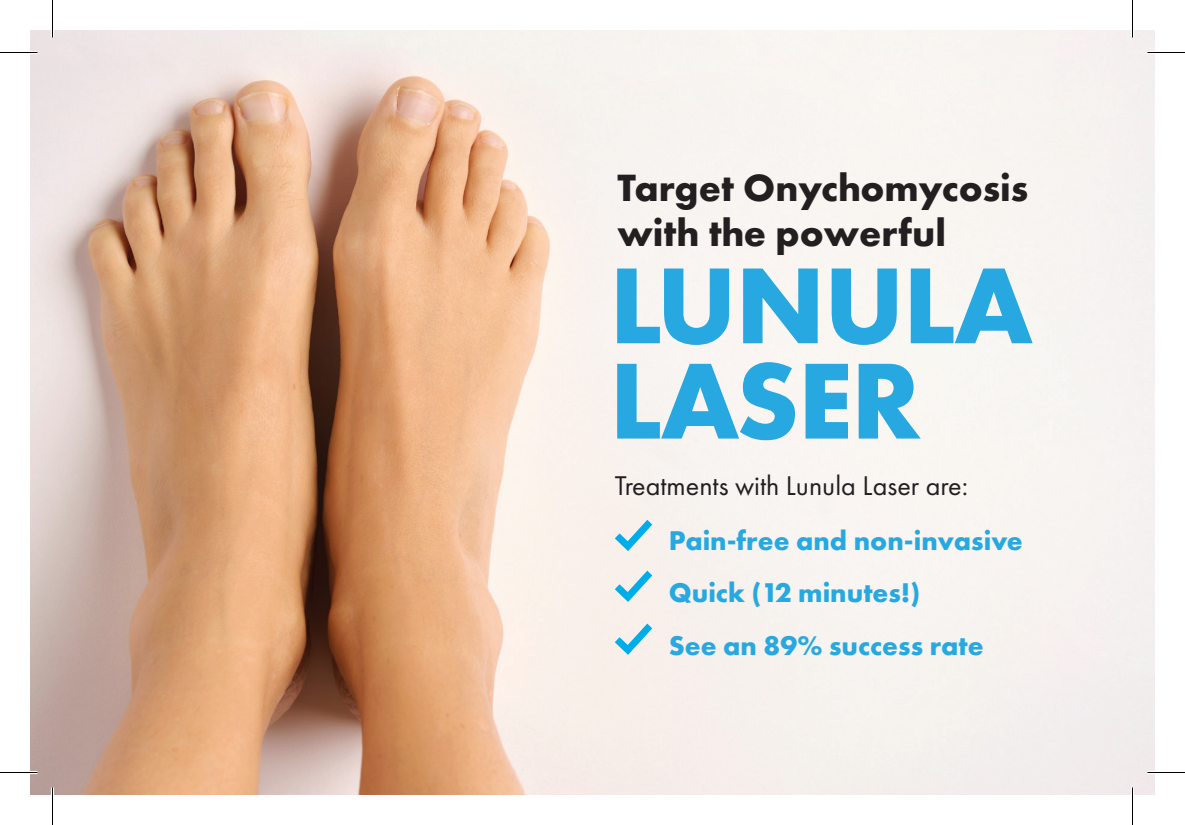
<style>
.page{position:relative;width:1185px;height:825px;background:#fff}
.page>*{position:absolute;margin:0;border:0;box-sizing:border-box;transform-origin:0 0}
.t1{font:700 112px "Futura PT";letter-spacing:-.015em;color:#27a8e0}
.t2{font:700 39.5px/45.8px "Futura PT";color:#231f20}
.t3{font:700 28px "Futura PT";color:#27a8e0}
.t4{font:28px "Futura PT";color:#231f20}
</style>
<div class="page">
<img style="left:30px;top:30px;width:1125px;height:765px">
<svg style="left:615px;top:520px;width:37px;height:31px"></svg>
<svg style="left:615px;top:571px;width:37px;height:31px"></svg>
<svg style="left:615px;top:624px;width:37px;height:31px"></svg>
<hr style="left:0;top:51px;width:38px;height:3px;background:#fff">
<hr style="left:1148px;top:51px;width:37px;height:3px;background:#fff">
<hr style="left:0;top:771px;width:38px;height:3px;background:#fff">
<hr style="left:1148px;top:771px;width:37px;height:3px;background:#fff">
<hr style="left:51px;top:0;width:3px;height:38px;background:#fff">
<hr style="left:51px;top:788px;width:3px;height:37px;background:#fff">
<hr style="left:1131px;top:0;width:3px;height:38px;background:#fff">
<hr style="left:1131px;top:788px;width:3px;height:37px;background:#fff">
<hr style="left:0;top:52px;width:38px;height:1px;background:#000">
<hr style="left:1148px;top:52px;width:37px;height:1px;background:#000">
<hr style="left:0;top:772px;width:38px;height:1px;background:#000">
<hr style="left:1148px;top:772px;width:37px;height:1px;background:#000">
<hr style="left:52px;top:0;width:1px;height:38px;background:#000">
<hr style="left:52px;top:788px;width:1px;height:37px;background:#000">
<hr style="left:1132px;top:0;width:1px;height:38px;background:#000">
<hr style="left:1132px;top:788px;width:1px;height:37px;background:#000">
<p class="t2" style="left:617px;top:164px;width:412px">Target Onychomycosis with the powerful</p>
<p class="t1" style="left:609px;top:234px;width:426px">LUNULA</p>
<p class="t1" style="left:609px;top:329px;width:313px">LASER</p>
<p class="t4" style="left:615px;top:469px;width:355px">Treatments with Lunula Laser are:</p>
<p class="t3" style="left:669px;top:522px;width:355px">Pain-free and non-invasive</p>
<p class="t3" style="left:669px;top:575px;width:253px">Quick (12 minutes!)</p>
<p class="t3" style="left:669px;top:627px;width:316px">See an 89% success rate</p>
</div>
